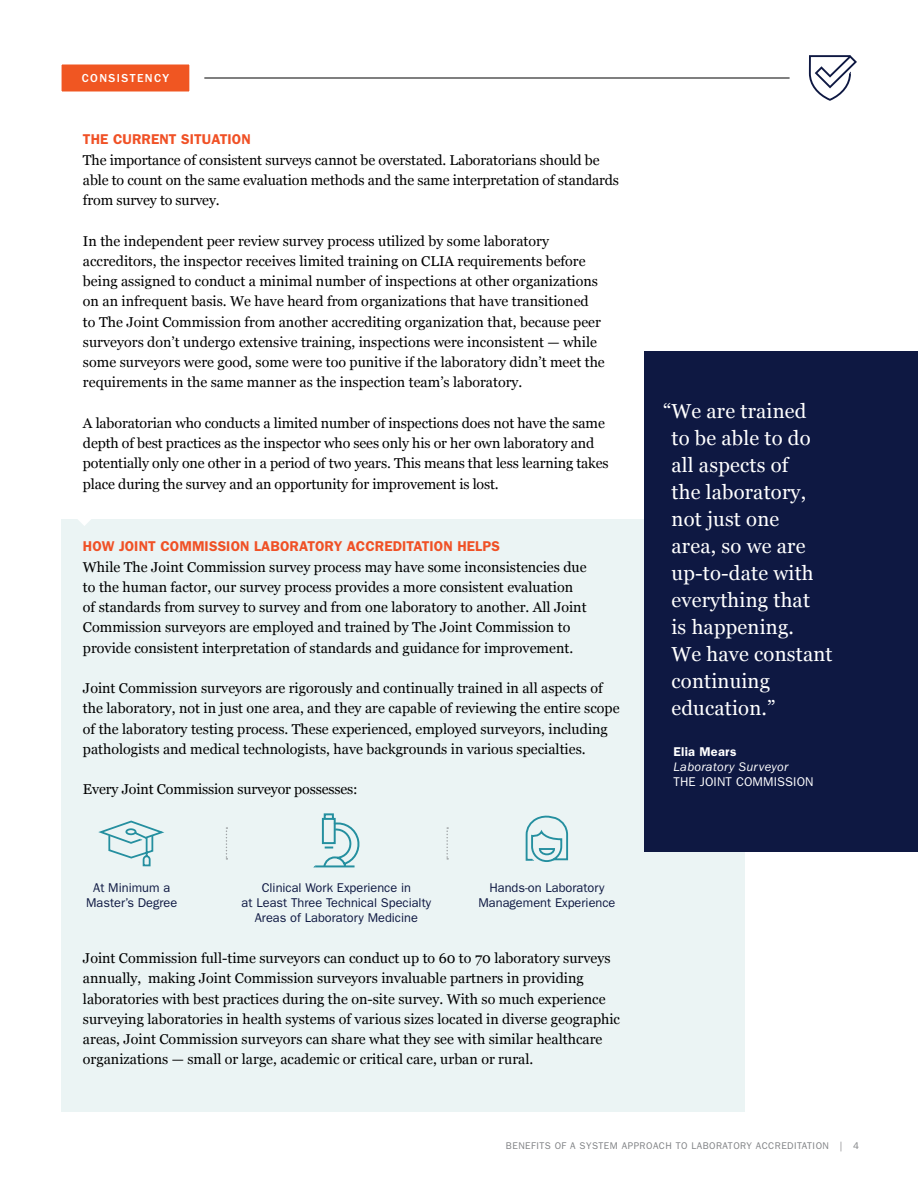
<style>
.page{position:relative;width:918px;height:1188px;background:#fff}
.page>*{position:absolute;margin:0;border:0;box-sizing:border-box;transform-origin:0 0}
.t1{font:20.25px/27px "Georgia";letter-spacing:.01em;color:#fff}
.t2{font:14.25px/20.2px "Georgia";color:#000}
.t3{font:600 14.25px "ITC Franklin Gothic Std";letter-spacing:.005em;color:#f05126}
.t4{font:12.75px/15px "ITC Franklin Gothic Std";color:#0e1842;text-align:center}
.t5{font:italic 12.75px "ITC Franklin Gothic Std";letter-spacing:.02em;color:#fff}
.t6{font:12.75px "ITC Franklin Gothic Std";letter-spacing:.01em;color:#fff}
.t7{font:600 12.75px "ITC Franklin Gothic Std";letter-spacing:.02em;color:#fff}
.t8{font:500 12px "ITC Franklin Gothic Std";letter-spacing:.12em;color:#fff}
.t9{font:9.75px "ITC Franklin Gothic Std";letter-spacing:.05em;color:#808285}
</style>
<div class="page">
<div style="left:62px;top:519px;width:683px;height:592px;background:#ebf4f4"></div>
<svg style="left:78px;top:519px;width:13px;height:7px"></svg>
<div style="left:645px;top:351px;width:273px;height:500px;background:#0e1842"></div>
<hr style="left:61px;top:78px;width:729px;height:1px;background:#000">
<svg style="left:61px;top:64px;width:151px;height:28px;background:#f2744a"></svg>
<svg style="left:809px;top:55px;width:48px;height:46px"></svg>
<svg style="left:98px;top:820px;width:66px;height:47px"></svg>
<svg style="left:313px;top:813px;width:47px;height:55px"></svg>
<svg style="left:525px;top:815px;width:44px;height:47px"></svg>
<svg style="left:226px;top:827px;width:1px;height:33px"></svg>
<svg style="left:446px;top:827px;width:2px;height:33px"></svg>
<p class="t8" style="left:82px;top:71px;width:89px">CONSISTENCY</p>
<p class="t3" style="left:83px;top:131px;width:169px">THE CURRENT SITUATION</p>
<p class="t2" style="left:83px;top:149px;width:538px">The importance of consistent surveys cannot be overstated. Laboratorians should be able to count on the same evaluation methods and the same interpretation of standards from survey to survey.</p>
<p class="t2" style="left:83px;top:230px;width:523px">In the independent peer review survey process utilized by some laboratory accreditors, the inspector receives limited training on CLIA requirements before being assigned to conduct a minimal number of inspections at other organizations on an infrequent basis. We have heard from organizations that have transitioned to The Joint Commission from another accrediting organization that, because peer surveyors don’t undergo extensive training, inspections were inconsistent — while some surveyors were good, some were too punitive if the laboratory didn’t meet the requirements in the same manner as the inspection team’s laboratory.</p>
<p class="t2" style="left:83px;top:412px;width:527px">A laboratorian who conducts a limited number of inspections does not have the same depth of best practices as the inspector who sees only his or her own laboratory and potentially only one other in a period of two years. This means that less learning takes place during the survey and an opportunity for improvement is lost.</p>
<p class="t3" style="left:83px;top:538px;width:418px">HOW JOINT COMMISSION LABORATORY ACCREDITATION HELPS</p>
<p class="t2" style="left:83px;top:556px;width:505px">While The Joint Commission survey process may have some inconsistencies due to the human factor, our survey process provides a more consistent evaluation of standards from survey to survey and from one laboratory to another. All Joint Commission surveyors are employed and trained by The Joint Commission to provide consistent interpretation of standards and guidance for improvement.</p>
<p class="t2" style="left:83px;top:677px;width:538px">Joint Commission surveyors are rigorously and continually trained in all aspects of the laboratory, not in just one area, and they are capable of reviewing the entire scope of the laboratory testing process. These experienced, employed surveyors, including pathologists and medical technologists, have backgrounds in various specialties.</p>
<p class="t2" style="left:83px;top:779px;width:276px">Every Joint Commission surveyor possesses:</p>
<p class="t4" style="left:242px;top:880px;width:191px">Clinical Work Experience in<br>at Least Three Technical Specialty<br>Areas of Laboratory Medicine</p>
<p class="t4" style="left:86px;top:880px;width:93px">At Minimum a<br>Master’s Degree</p>
<p class="t4" style="left:479px;top:880px;width:138px">Hands-on Laboratory<br>Management Experience</p>
<p class="t2" style="left:83px;top:947px;width:539px">Joint Commission full-time surveyors can conduct up to 60 to 70 laboratory surveys annually, making Joint Commission surveyors invaluable partners in providing laboratories with best practices during the on-site survey. With so much experience surveying laboratories in health systems of various sizes located in diverse geographic areas, Joint Commission surveyors can share what they see with similar healthcare organizations — small or large, academic or critical care, urban or rural.</p>
<h1 class="t1" style="left:672px;top:397px;width:163px;text-indent:-9px">“We are trained<br>to be able to do all aspects of<br>the laboratory, not just one<br>area, so we are up-to-date with everything that<br>is happening.<br>We have constant continuing education.”</h1>
<p class="t7" style="left:674px;top:744px;width:64px">Elia Mears</p>
<p class="t5" style="left:674px;top:760px;width:116px">Laboratory Surveyor</p>
<p class="t6" style="left:674px;top:774px;width:142px">THE JOINT COMMISSION</p>
<p class="t9" style="left:506px;top:1140px;width:354px">BENEFITS OF A SYSTEM APPROACH TO LABORATORY ACCREDITATION | 4</p>
</div>
